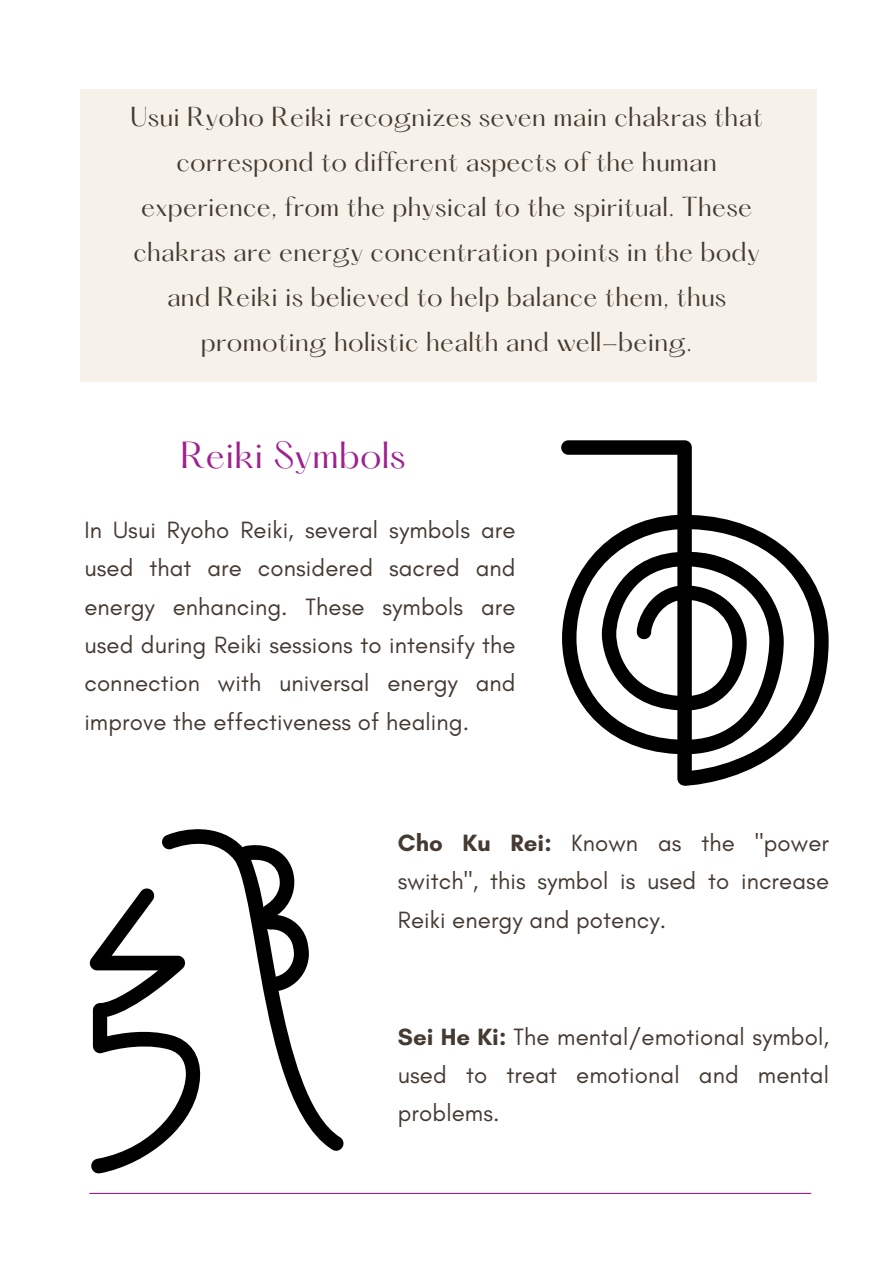
<style>
.page{position:relative;width:893px;height:1264px;background:#fff}
.page>*{position:absolute;margin:0;border:0;box-sizing:border-box;transform-origin:0 0}
.t1{font:33px "Hatton";letter-spacing:.01em;color:#9d218e}
.t2{font:24px/38.2px "Glacial Indifference";letter-spacing:.005em;color:#443a31;text-align:justify}
.t3{font:24px/45px "Hatton";letter-spacing:.01em;color:#443a31;text-align:center}
.s1{font-weight:700}
</style>
<div class="page">
<div style="left:81px;top:89px;width:735px;height:292px;background:#f6f2ea"></div>
<hr style="left:89px;top:1192px;width:722px;height:1px;background:#9d218e">
<svg style="left:561px;top:440px;width:267px;height:345px"></svg>
<svg style="left:90px;top:829px;width:253px;height:344px"></svg>
<p class="t3" style="left:130px;top:97px;width:633px">Usui Ryoho Reiki recognizes seven main chakras that correspond to different aspects of the human experience, from the physical to the spiritual. These chakras are energy concentration points in the body and Reiki is believed to help balance them, thus promoting holistic health and well-being.</p>
<p class="t1" style="left:180px;top:439px;width:227px">Reiki Symbols</p>
<h1 class="t2" style="left:84px;top:510px;width:432px">In Usui Ryoho Reiki, several symbols are used that are considered sacred and energy enhancing. These symbols are used during Reiki sessions to intensify the connection with universal energy and improve the effectiveness of healing.</h1>
<p class="t2" style="left:398px;top:823px;width:432px"><span class="s1">Cho Ku Rei:</span> Known as the "power switch", this symbol is used to increase Reiki energy and potency.</p>
<p class="t2" style="left:398px;top:1017px;width:432px"><span class="s1">Sei He Ki:</span> The mental/emotional symbol, used to treat emotional and mental problems.</p>
</div>
